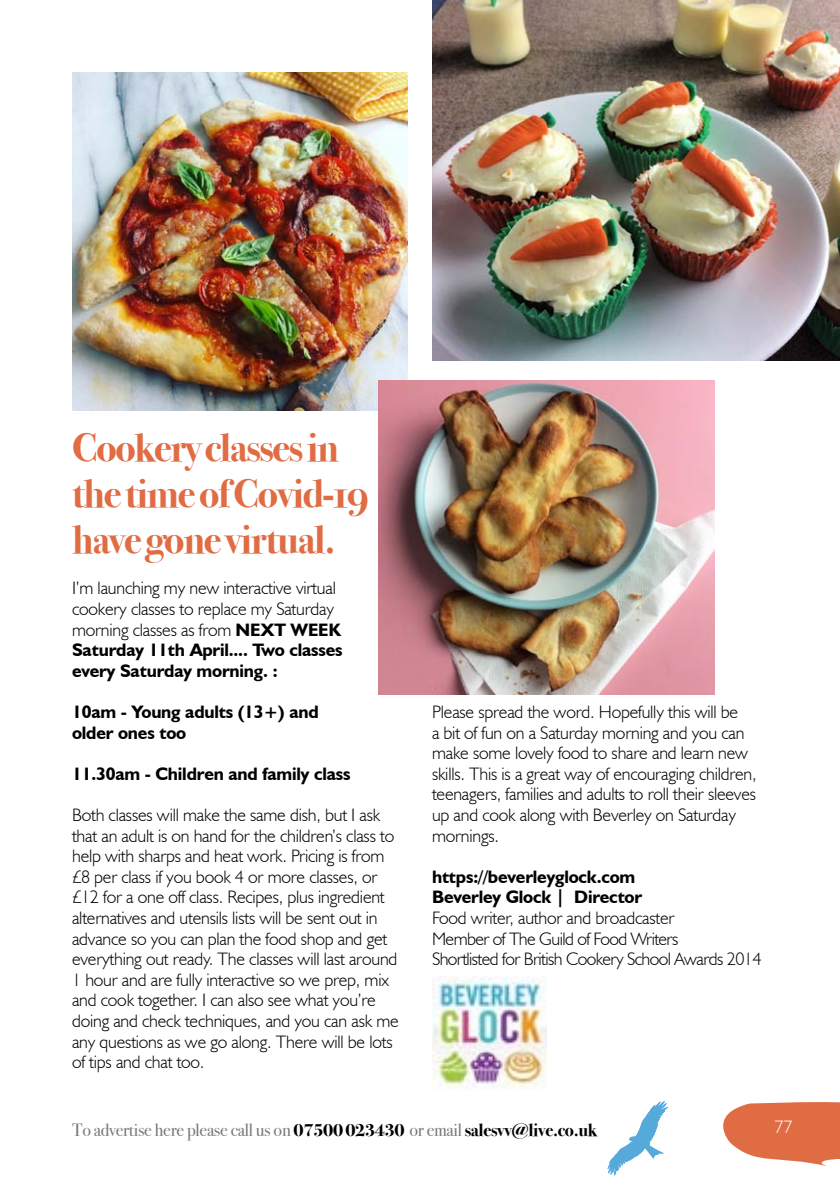
<style>
.page{position:relative;width:840px;height:1191px;background:#fff}
.page>*{position:absolute;margin:0;border:0;box-sizing:border-box;transform-origin:0 0}
.t1{font:700 40px/46px "Bodoni Svty Two OSITCTT";letter-spacing:-.03em;color:#e06c44}
.t2{font:300 18px/20.6px "Humanist 521 BT";letter-spacing:-.01em;color:#000}
.t3{font:700 18px/20.6px "Humanist 521 BT";letter-spacing:-.01em;color:#000}
.t4{font:300 18px/20.6px "Humanist 521 BT";letter-spacing:-.03em;color:#000}
.t5{font:18px "Bodoni Svty Two ITCTT";letter-spacing:-.015em;color:#77787b}
.t6{font:300 18px "Humanist 521 BT";color:#fff}
.s1{font-weight:700}
.s2{font-weight:700;color:#000}
</style>
<div class="page">
<svg style="left:723px;top:1102px;width:116px;height:65px"></svg>
<svg style="left:607px;top:1101px;width:61px;height:74px"></svg>
<img style="left:72px;top:72px;width:336px;height:338px">
<img style="left:378px;top:380px;width:336px;height:314px">
<img style="left:432px;top:0;width:407px;height:360px">
<img style="left:432px;top:976px;width:114px;height:114px">
<h1 class="t1" style="left:72px;top:425px;width:298px">Cookery classes in the time of Covid-19 have gone virtual.</h1>
<p class="t2" style="left:72px;top:577px;width:272px">I’m launching my new interactive virtual cookery classes to replace my Saturday morning classes as from <span class="s1">NEXT WEEK Saturday 11th April.... Two classes every Saturday morning. :</span></p>
<p class="t3" style="left:72px;top:701px;width:248px">10am - Young adults (13+) and older ones too</p>
<p class="t3" style="left:72px;top:763px;width:280px">11.30am - Children and family class</p>
<p class="t2" style="left:72px;top:804px;width:328px">Both classes will make the same dish, but I ask that an adult is on hand for the children’s class to help with sharps and heat work. Pricing is from £8 per class if you book 4 or more classes, or £12 for a one off class. Recipes, plus ingredient alternatives and utensils lists will be sent out in advance so you can plan the food shop and get everything out ready. The classes will last around 1 hour and are fully interactive so we prep, mix and cook together. I can also see what you’re doing and check techniques, and you can ask me any questions as we go along. There will be lots of tips and chat too.</p>
<p class="t2" style="left:432px;top:701px;width:326px">Please spread the word. Hopefully this will be<br>a bit of fun on a Saturday morning and you can make some lovely food to share and learn new skills. This is a great way of encouraging children, teenagers, families and adults to roll their sleeves up and cook along with Beverley on Saturday mornings.</p>
<p class="t3" style="left:432px;top:866px;width:211px">https://beverleyglock.com<br>Beverley Glock | Director</p>
<p class="t4" style="left:432px;top:907px;width:331px">Food writer, author and broadcaster<br>Member of The Guild of Food Writers<br>Shortlisted for British Cookery School Awards 2014</p>
<p class="t5" style="left:72px;top:1115px;width:526px">To advertise here please call us on <span class="s2">07500 023430</span> or email <span class="s2">salesvv@live.co.uk</span></p>
<p class="t6" style="left:774px;top:1115px;width:20px">77</p>
</div>
